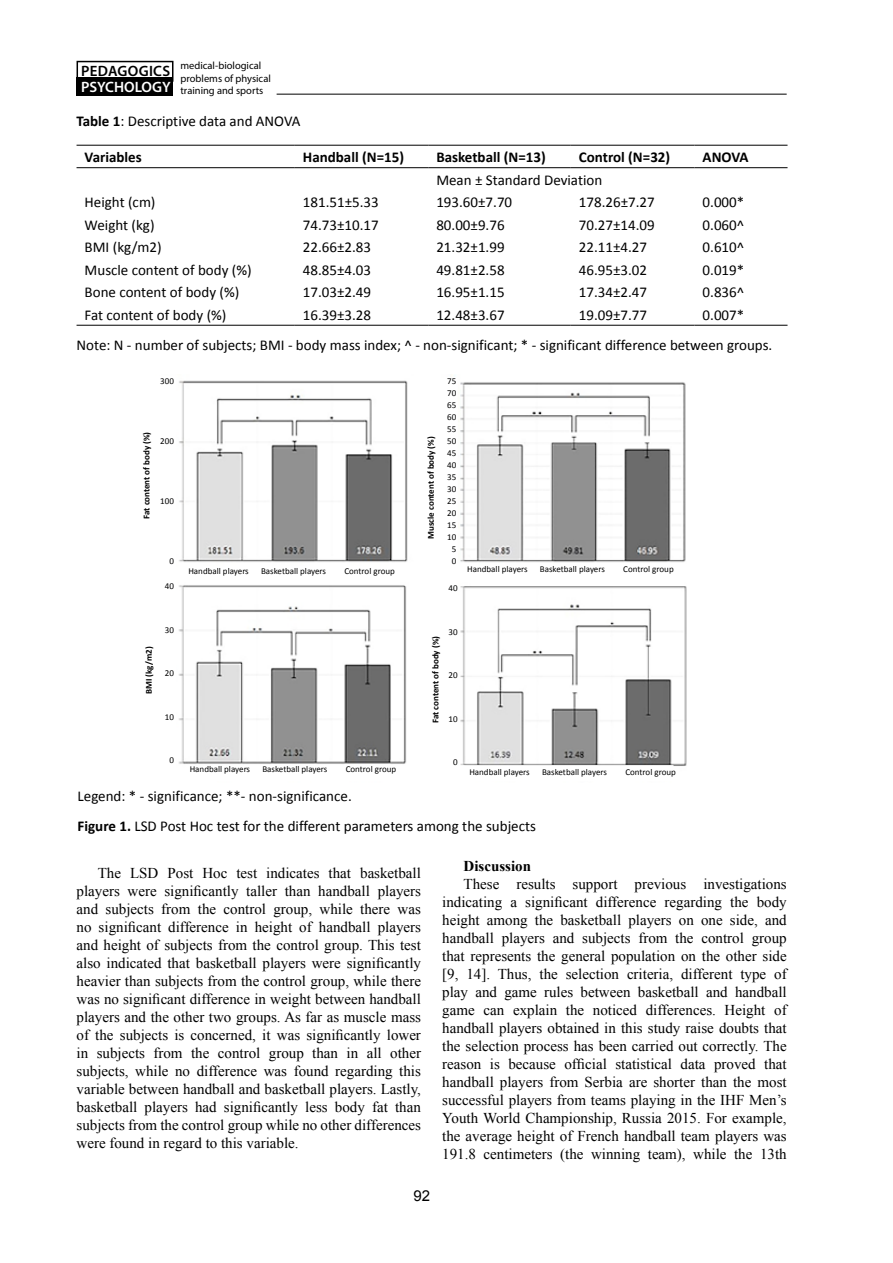
<style>
.page{position:relative;width:893px;height:1263px;background:#fff}
.page>*{position:absolute;margin:0;border:0;box-sizing:border-box;transform-origin:0 0}
.t1{font:15px/18px "Times New Roman";color:#000;text-align:justify}
.t2{font:15px/30.8px "Calibri";color:#000}
.t3{font:700 15px "Calibri";color:#000}
.t4{font:600 15px "Myriad Pro";letter-spacing:.02em;color:#000}
.t5{font:600 15px "Myriad Pro";color:#fff}
.t6{font:700 15px "Times New Roman";color:#000}
.t7{font:15px "Arial";color:#000}
.t8{font:10.5px/12.6px "Myriad Pro";color:#000}
.t9{font:9px/12px "Calibri";color:#000;text-align:center}
.t10{font:700 9px "Calibri";color:#000}
.s1{font-weight:700}
</style>
<div class="page">
<hr style="left:277px;top:94px;width:510px;height:1px;background:#000">
<div style="left:77px;top:78px;width:96px;height:18px;background:#000"></div>
<div style="left:77px;top:61px;width:96px;height:21px;border:2px solid #000"></div>
<hr style="left:77px;top:145px;width:218px;height:1px;background:#000">
<hr style="left:295px;top:145px;width:133px;height:1px;background:#000">
<hr style="left:428px;top:145px;width:143px;height:1px;background:#000">
<hr style="left:571px;top:145px;width:123px;height:1px;background:#000">
<hr style="left:694px;top:145px;width:93px;height:1px;background:#000">
<hr style="left:77px;top:167px;width:218px;height:1px;background:#000">
<hr style="left:295px;top:167px;width:133px;height:1px;background:#000">
<hr style="left:428px;top:167px;width:143px;height:1px;background:#000">
<hr style="left:571px;top:167px;width:123px;height:1px;background:#000">
<hr style="left:694px;top:167px;width:93px;height:1px;background:#000">
<hr style="left:77px;top:325px;width:218px;height:1px;background:#000">
<hr style="left:295px;top:325px;width:133px;height:1px;background:#000">
<hr style="left:428px;top:325px;width:143px;height:1px;background:#000">
<hr style="left:571px;top:325px;width:123px;height:1px;background:#000">
<hr style="left:694px;top:325px;width:93px;height:1px;background:#000">
<img style="left:179px;top:380px;width:508px;height:386px">
<div style="left:190px;top:564px;width:484px;height:16px;background:#fff"></div>
<div style="left:190px;top:765px;width:483px;height:16px;background:#fff"></div>
<div style="left:419px;top:377px;width:39px;height:401px;background:#fff"></div>
<p class="t4" style="left:81px;top:61px;width:91px">PEDAGOGICS</p>
<p class="t5" style="left:81px;top:77px;width:91px">PSYCHOLOGY</p>
<p class="t8" style="left:180px;top:59px;width:92px">medical-biological problems of physical training and sports</p>
<p class="t2" style="left:77px;top:106px;width:226px"><span class="s1">Table 1</span>: Descriptive data and ANOVA</p>
<p class="t3" style="left:85px;top:147px;width:59px">Variables</p>
<p class="t3" style="left:303px;top:147px;width:103px">Handball (N=15)</p>
<p class="t3" style="left:436px;top:147px;width:111px">Basketball (N=13)</p>
<p class="t3" style="left:579px;top:147px;width:93px">Control (N=32)</p>
<p class="t3" style="left:703px;top:147px;width:48px">ANOVA</p>
<p class="t2" style="left:436px;top:164px;width:167px">Mean ± Standard Deviation</p>
<p class="t2" style="left:85px;top:187px;width:72px">Height (cm)</p>
<p class="t2" style="left:303px;top:187px;width:77px">181.51±5.33</p>
<p class="t2" style="left:436px;top:187px;width:77px">193.60±7.70</p>
<p class="t2" style="left:579px;top:187px;width:77px">178.26±7.27</p>
<p class="t2" style="left:703px;top:187px;width:43px">0.000*</p>
<p class="t2" style="left:85px;top:209px;width:71px">Weight (kg)</p>
<p class="t2" style="left:303px;top:209px;width:77px">74.73±10.17</p>
<p class="t2" style="left:436px;top:209px;width:70px">80.00±9.76</p>
<p class="t2" style="left:579px;top:209px;width:77px">70.27±14.09</p>
<p class="t2" style="left:703px;top:209px;width:43px">0.060^</p>
<p class="t2" style="left:85px;top:232px;width:79px">BMI (kg/m2)</p>
<p class="t2" style="left:303px;top:232px;width:70px">22.66±2.83</p>
<p class="t2" style="left:436px;top:232px;width:70px">21.32±1.99</p>
<p class="t2" style="left:579px;top:232px;width:70px">22.11±4.27</p>
<p class="t2" style="left:703px;top:232px;width:43px">0.610^</p>
<p class="t2" style="left:85px;top:254px;width:169px">Muscle content of body (%)</p>
<p class="t2" style="left:303px;top:254px;width:70px">48.85±4.03</p>
<p class="t2" style="left:436px;top:254px;width:70px">49.81±2.58</p>
<p class="t2" style="left:579px;top:254px;width:70px">46.95±3.02</p>
<p class="t2" style="left:703px;top:254px;width:43px">0.019*</p>
<p class="t2" style="left:85px;top:277px;width:156px">Bone content of body (%)</p>
<p class="t2" style="left:303px;top:277px;width:70px">17.03±2.49</p>
<p class="t2" style="left:436px;top:277px;width:70px">16.95±1.15</p>
<p class="t2" style="left:579px;top:277px;width:70px">17.34±2.47</p>
<p class="t2" style="left:703px;top:277px;width:43px">0.836^</p>
<p class="t2" style="left:85px;top:299px;width:143px">Fat content of body (%)</p>
<p class="t2" style="left:303px;top:299px;width:70px">16.39±3.28</p>
<p class="t2" style="left:436px;top:299px;width:70px">12.48±3.67</p>
<p class="t2" style="left:579px;top:299px;width:70px">19.09±7.77</p>
<p class="t2" style="left:77px;top:299px;width:697px;text-indent:626px">0.007*<br>Note: N - number of subjects; BMI - body mass index; ^ - non-significant; * - significant difference between groups.</p>
<p class="t9" style="left:160px;top:375px;width:15px">300</p>
<p class="t10" style="left:141px;top:519px;width:88px;rotate:-90deg">Fat content of body (%)</p>
<p class="t9" style="left:160px;top:435px;width:15px">200</p>
<p class="t9" style="left:160px;top:495px;width:15px">100</p>
<p class="t10" style="left:143px;top:694px;width:49px;rotate:-90deg">BMI (kg/m2)</p>
<p class="t9" style="left:169px;top:555px;width:6px">0</p>
<p class="t9" style="left:165px;top:580px;width:11px">40</p>
<p class="t9" style="left:165px;top:624px;width:11px">30</p>
<p class="t9" style="left:165px;top:667px;width:11px">20</p>
<p class="t9" style="left:165px;top:710px;width:11px">10</p>
<p class="t9" style="left:169px;top:754px;width:6px">0</p>
<p class="t9" style="left:447px;top:375px;width:11px">75<br>70<br>65<br>60<br>55<br>50<br>45<br>40<br>35<br>30<br>25<br>20<br>15<br>10<br>5<br>0</p>
<p class="t10" style="left:425px;top:539px;width:104px;rotate:-90deg">Muscle content of body (%)</p>
<p class="t9" style="left:188px;top:565px;width:62px">Handball players</p>
<p class="t9" style="left:261px;top:565px;width:67px">Basketball players</p>
<p class="t9" style="left:344px;top:565px;width:52px">Control group</p>
<p class="t9" style="left:467px;top:563px;width:62px">Handball players</p>
<p class="t9" style="left:540px;top:563px;width:67px">Basketball players</p>
<p class="t9" style="left:623px;top:563px;width:52px">Control group</p>
<p class="t9" style="left:449px;top:582px;width:11px">40</p>
<p class="t9" style="left:449px;top:626px;width:11px">30</p>
<p class="t9" style="left:449px;top:669px;width:11px">20</p>
<p class="t9" style="left:449px;top:713px;width:11px">10</p>
<p class="t9" style="left:453px;top:756px;width:6px">0</p>
<p class="t10" style="left:430px;top:723px;width:88px;rotate:-90deg">Fat content of body (%)</p>
<p class="t9" style="left:190px;top:763px;width:62px">Handball players</p>
<p class="t9" style="left:262px;top:763px;width:67px">Basketball players</p>
<p class="t9" style="left:346px;top:763px;width:52px">Control group</p>
<p class="t9" style="left:469px;top:766px;width:62px">Handball players</p>
<p class="t9" style="left:542px;top:766px;width:67px">Basketball players</p>
<p class="t9" style="left:625px;top:766px;width:52px">Control group</p>
<p class="t2" style="left:78px;top:780px;width:460px">Legend: * - significance; **- non-significance.<br><span class="s1">Figure 1.</span> LSD Post Hoc test for the different parameters among the subjects</p>
<p class="t1" style="left:77px;top:864px;width:346px;text-indent:21px">The LSD Post Hoc test indicates that basketball players were significantly taller than handball players and subjects from the control group, while there was no significant difference in height of handball players and height of subjects from the control group. This test also indicated that basketball players were significantly heavier than subjects from the control group, while there was no significant difference in weight between handball players and the other two groups. As far as muscle mass of the subjects is concerned, it was significantly lower in subjects from the control group than in all other subjects, while no difference was found regarding this variable between handball and basketball players. Lastly, basketball players had significantly less body fat than subjects from the control group while no other differences were found in regard to this variable.</p>
<p class="t7" style="left:413px;top:1186px;width:18px">92</p>
<p class="t6" style="left:463px;top:855px;width:69px">Discussion</p>
<p class="t1" style="left:442px;top:874px;width:346px;text-indent:21px">These results support previous investigations indicating a significant difference regarding the body height among the basketball players on one side, and handball players and subjects from the control group that represents the general population on the other side [9, 14]. Thus, the selection criteria, different type of play and game rules between basketball and handball game can explain the noticed differences. Height of handball players obtained in this study raise doubts that the selection process has been carried out correctly. The reason is because official statistical data proved that handball players from Serbia are shorter than the most successful players from teams playing in the IHF Men’s Youth World Championship, Russia 2015. For example, the average height of French handball team players was 191.8 centimeters (the winning team), while the 13th</p>
</div>
